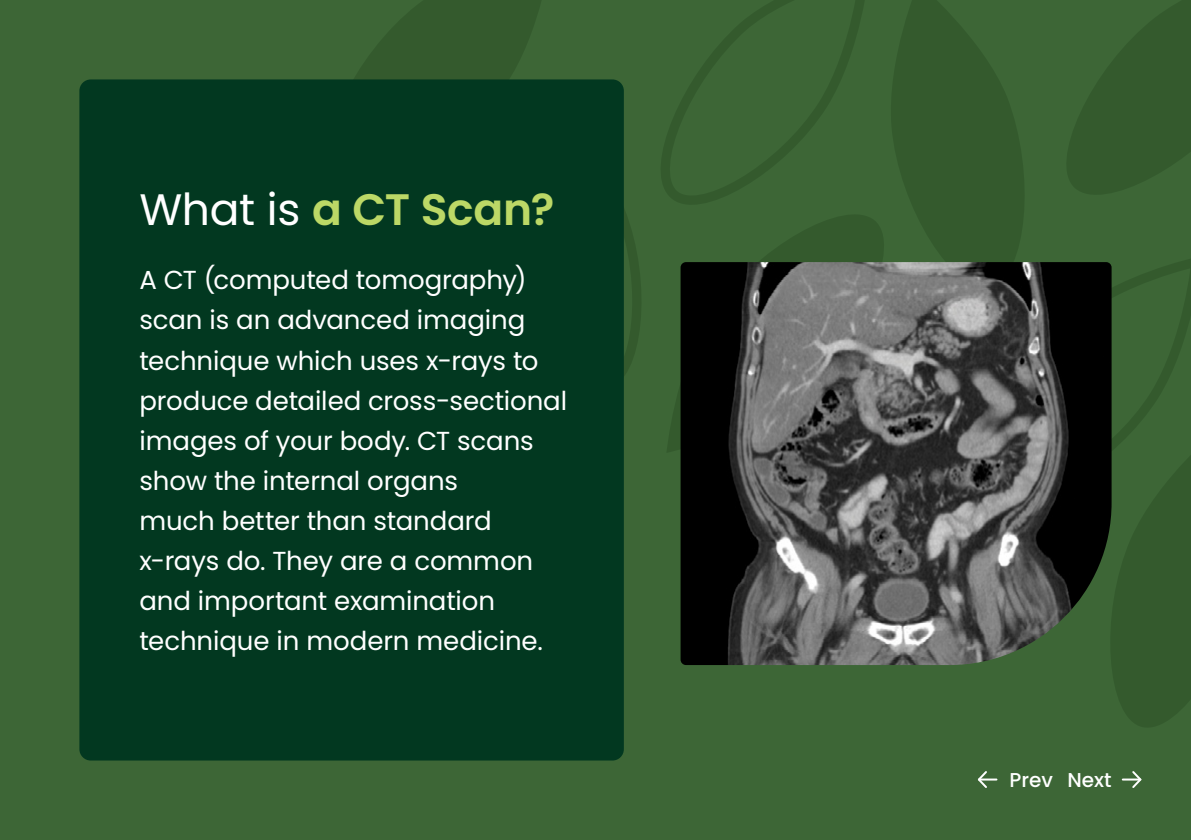
<style>
.page{position:relative;width:1191px;height:840px;background:#fff}
.page>*{position:absolute;margin:0;border:0;box-sizing:border-box;transform-origin:0 0}
.t1{font:600 44px "Poppins";letter-spacing:-.005em;color:#bcd866}
.t2{font:26px/40px "Poppins";letter-spacing:-.005em;color:#fff}
.t3{font:500 20px "Poppins";color:#fff}
.s1{font-weight:400;color:#fff}
</style>
<div class="page">
<div style="left:0;top:0;width:1191px;height:839px;background:#3d6636"></div>
<svg style="left:1111px;top:509px;width:80px;height:218px"></svg>
<svg style="left:667px;top:218px;width:217px;height:234px"></svg>
<svg style="left:1067px;top:0;width:124px;height:194px"></svg>
<svg style="left:354px;top:0;width:187px;height:79px;fill:#345a2d"></svg>
<svg style="left:891px;top:0;width:133px;height:262px;fill:#345a2d"></svg>
<svg style="left:1111px;top:262px;width:80px;height:247px"></svg>
<svg style="left:661px;top:0;width:208px;height:218px"></svg>
<svg style="left:624px;top:210px;width:17px;height:165px"></svg>
<div style="left:79px;top:79px;width:545px;height:681px;background:#023820;border-radius:11px"></div>
<img style="left:680px;top:262px;width:431px;height:402px">
<svg style="left:1122px;top:771px;width:20px;height:17px"></svg>
<svg style="left:978px;top:771px;width:18px;height:17px"></svg>
<h1 class="t1" style="left:139px;top:184px;width:416px"><span class="s1">What is</span> a CT Scan?</h1>
<p class="t2" style="left:139px;top:260px;width:429px">A CT (computed tomography) scan is an advanced imaging technique which uses x-rays to produce detailed cross-sectional images of your body. CT scans show the internal organs<br>much better than standard x-rays do. They are a common and important examination technique in modern medicine.</p>
<p class="t3" style="left:1009px;top:768px;width:104px">Prev Next</p>
</div>
